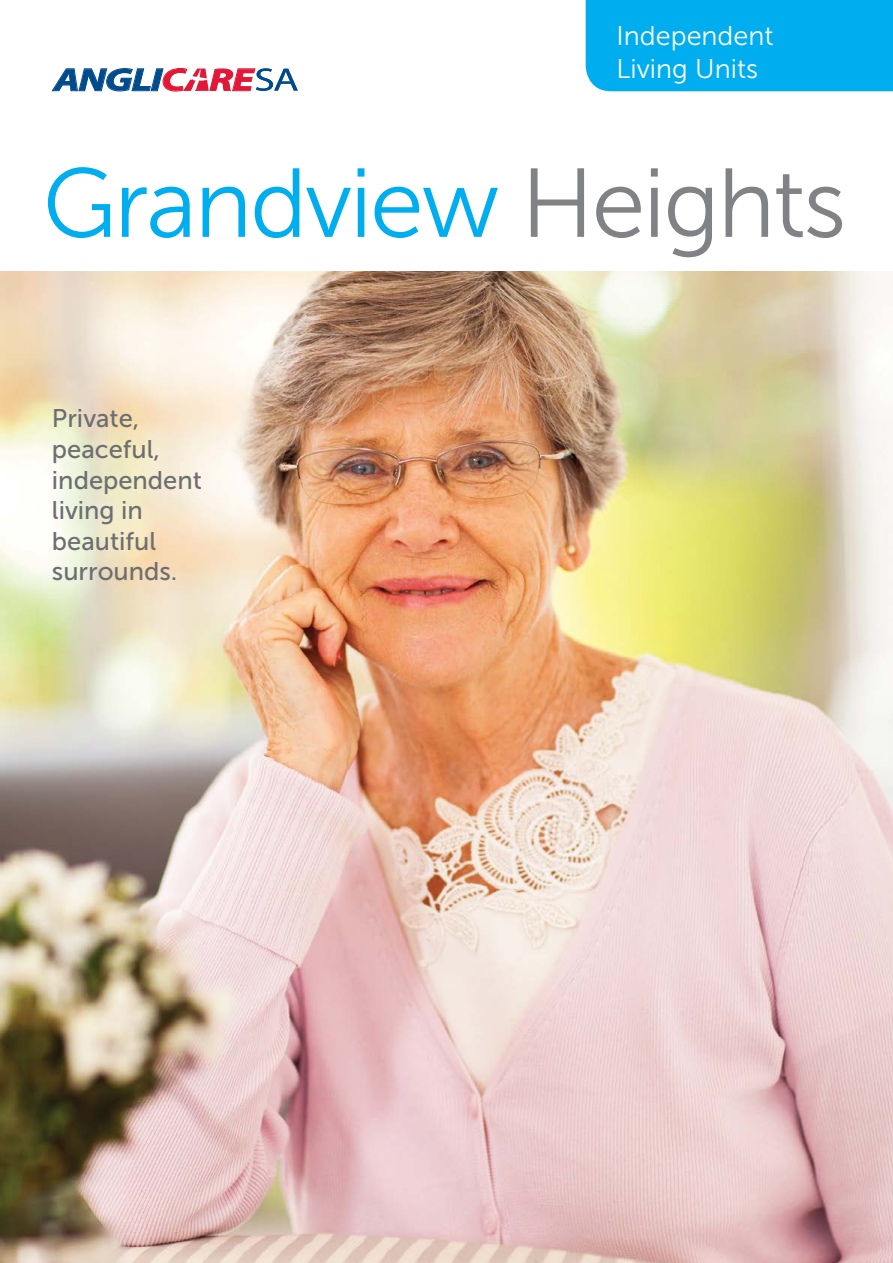
<style>
.page{position:relative;width:893px;height:1263px;background:#fff}
.page>*{position:absolute;margin:0;border:0;box-sizing:border-box;transform-origin:0 0}
.t1{font:97.5px "Museo Sans 300";letter-spacing:-.025em;color:#00aeef}
.t2{font:27px/32.4px "Museo Sans 300";color:#fff}
.body_copy{font:25.5px/30.6px "Museo Sans 500";color:#6d6e71}
.s1{color:#808285}
</style>
<div class="page">
<img style="left:0;top:271px;width:893px;height:992px">
<svg style="left:52px;top:68px;width:246px;height:24px"></svg>
<div style="left:586px;top:0;width:307px;height:91px;background:#00aeef"></div>
<p class="t2" style="left:617px;top:20px;width:158px">Independent<br>Living Units</p>
<p class="t1" style="left:43px;top:151px;width:805px">Grandview <span class="s1">Heights</span></p>
<p class="body_copy" style="left:52px;top:403px;width:152px">Private, peaceful, independent living in beautiful surrounds.</p>
</div>
